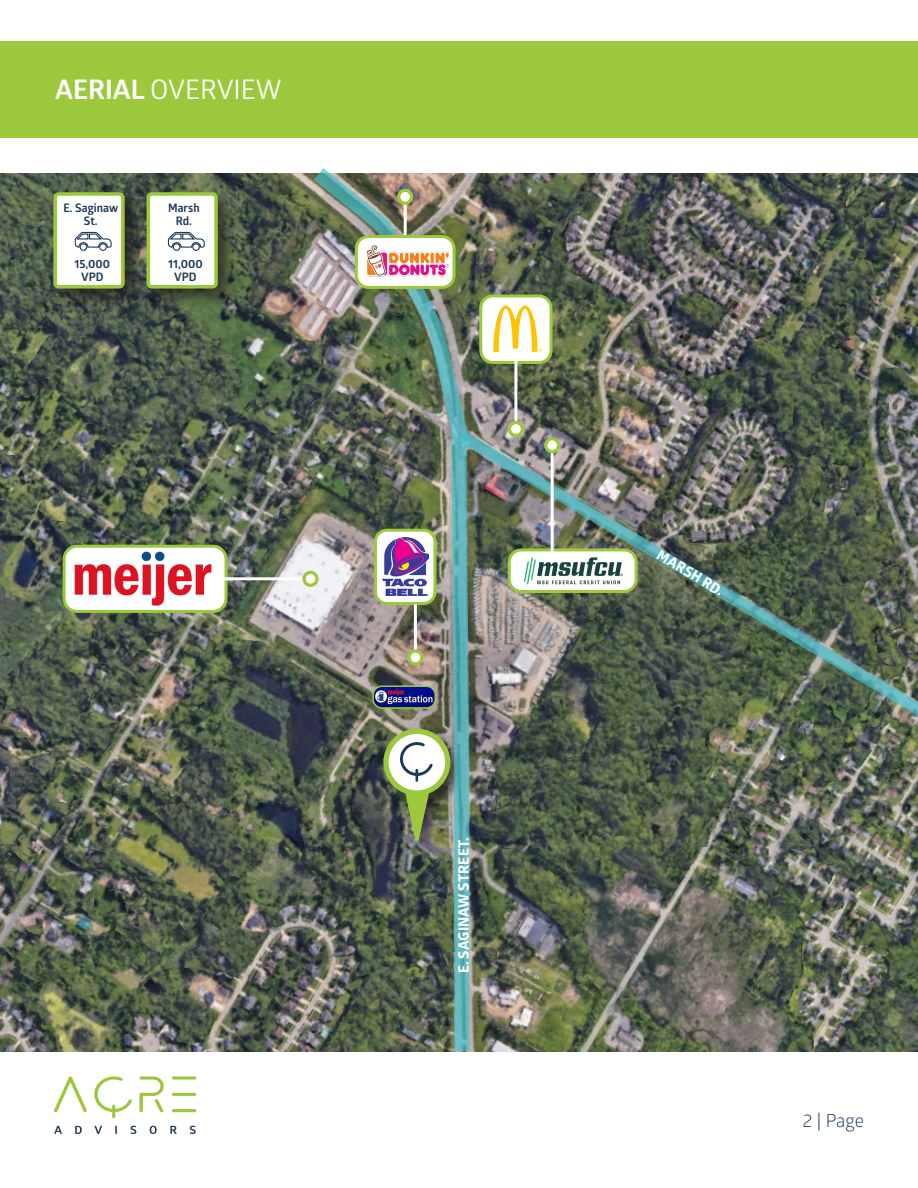
<style>
.page{position:relative;width:918px;height:1188px;background:#fff}
.page>*{position:absolute;margin:0;border:0;box-sizing:border-box;transform-origin:0 0}
.t1{font:27px "Glober";color:#fff}
.t2{font:18px "Glober";color:#1d3957}
.t3{font:800 14.4px "Glober";letter-spacing:.01em;color:#fff}
.t4{font:700 11.7px "Glober";color:#1d3957}
.s1{font-weight:700}
</style>
<div class="page">
<svg style="left:54px;top:1126px;width:8px;height:8px"></svg>
<svg style="left:75px;top:1126px;width:7px;height:8px"></svg>
<svg style="left:94px;top:1126px;width:8px;height:8px"></svg>
<svg style="left:115px;top:1126px;width:2px;height:8px"></svg>
<svg style="left:131px;top:1126px;width:5px;height:8px"></svg>
<svg style="left:150px;top:1126px;width:7px;height:8px"></svg>
<svg style="left:170px;top:1126px;width:7px;height:8px"></svg>
<svg style="left:190px;top:1126px;width:6px;height:8px"></svg>
<svg style="left:54px;top:1076px;width:33px;height:36px"></svg>
<svg style="left:139px;top:1076px;width:25px;height:36px"></svg>
<svg style="left:172px;top:1076px;width:24px;height:36px"></svg>
<svg style="left:94px;top:1076px;width:38px;height:42px"></svg>
<div style="left:0;top:41px;width:918px;height:97px;background:#9cc83e"></div>
<img style="left:0;top:174px;width:918px;height:877px">
<div style="left:481px;top:296px;width:70px;height:66px;background:#fff;border-radius:12px"></div>
<img style="left:493px;top:306px;width:49px;height:46px">
<div style="left:479px;top:294px;width:74px;height:70px;border:3px solid #9cc83e;border-radius:12px"></div>
<div style="left:64px;top:546px;width:162px;height:65px;background:#fff;border-radius:13px"></div>
<img style="left:74px;top:552px;width:137px;height:54px">
<div style="left:63px;top:545px;width:165px;height:68px;border:3px solid #9cc83e;border-radius:13px"></div>
<hr style="left:514px;top:354px;width:3px;height:75px;background:#fff">
<hr style="left:220px;top:577px;width:91px;height:3px;background:#fff">
<div style="left:304px;top:572px;width:13px;height:13px;background:#fff;border-radius:50%"></div>
<div style="left:302px;top:571px;width:17px;height:16px;border:3px solid #9cc83e;border-radius:50%"></div>
<div style="left:509px;top:423px;width:13px;height:12px;background:#fff;border-radius:50%"></div>
<div style="left:508px;top:421px;width:16px;height:16px;border:3px solid #9cc83e;border-radius:50%"></div>
<img style="left:312px;top:168px;width:159px;height:884px">
<div style="left:356px;top:237px;width:98px;height:50px;background:#fff;border-radius:12px"></div>
<img style="left:366px;top:242px;width:86px;height:38px">
<div style="left:355px;top:235px;width:101px;height:54px;border:3px solid #9cc83e;border-radius:12px"></div>
<div style="left:49px;top:188px;width:96px;height:120px;background:#231f20;opacity:.75"></div>
<div style="left:55px;top:194px;width:68px;height:93px;background:#fff;border-radius:4px"></div>
<div style="left:53px;top:192px;width:72px;height:97px;border:4px solid #9cc83e;border-radius:4px"></div>
<div style="left:80px;top:243px;width:7px;height:8px;border:1px solid #1d3957;border-radius:50%"></div>
<div style="left:99px;top:243px;width:8px;height:8px;border:1px solid #1d3957;border-radius:50%"></div>
<svg style="left:74px;top:231px;width:38px;height:19px"></svg>
<div style="left:142px;top:188px;width:96px;height:120px;background:#231f20;opacity:.75"></div>
<div style="left:148px;top:194px;width:68px;height:93px;background:#fff;border-radius:4px"></div>
<div style="left:147px;top:192px;width:71px;height:97px;border:4px solid #9cc83e;border-radius:4px"></div>
<div style="left:173px;top:243px;width:7px;height:8px;border:1px solid #1d3957;border-radius:50%"></div>
<div style="left:192px;top:243px;width:8px;height:8px;border:1px solid #1d3957;border-radius:50%"></div>
<svg style="left:167px;top:231px;width:38px;height:19px"></svg>
<img style="left:456px;top:429px;width:462px;height:294px">
<hr style="left:551px;top:445px;width:3px;height:107px;background:#fff">
<div style="left:546px;top:439px;width:13px;height:13px;background:#fff;border-radius:50%"></div>
<div style="left:544px;top:437px;width:16px;height:16px;border:3px solid #9cc83e;border-radius:50%"></div>
<p class="t1" style="left:55px;top:71px;width:228px"><span class="s1">AERIAL</span> OVERVIEW</p>
<p class="t4" style="left:64px;top:200px;width:56px">E. Saginaw</p>
<p class="t4" style="left:84px;top:213px;width:15px">St.</p>
<p class="t4" style="left:74px;top:256px;width:37px">15,000</p>
<p class="t4" style="left:81px;top:269px;width:24px">VPD</p>
<p class="t4" style="left:168px;top:200px;width:33px">Marsh</p>
<p class="t4" style="left:176px;top:213px;width:18px">Rd.</p>
<p class="t4" style="left:168px;top:256px;width:36px">11,000</p>
<p class="t4" style="left:174px;top:269px;width:24px">VPD</p>
<p class="t3" style="left:453px;top:973px;width:138px;rotate:-90deg">E. SAGINAW STREET.</p>
<p class="t3" style="left:664px;top:544px;width:76px;rotate:31deg">MARSH RD.</p>
<p class="t2" style="left:803px;top:1108px;width:63px">2 | Page</p>
</div>
